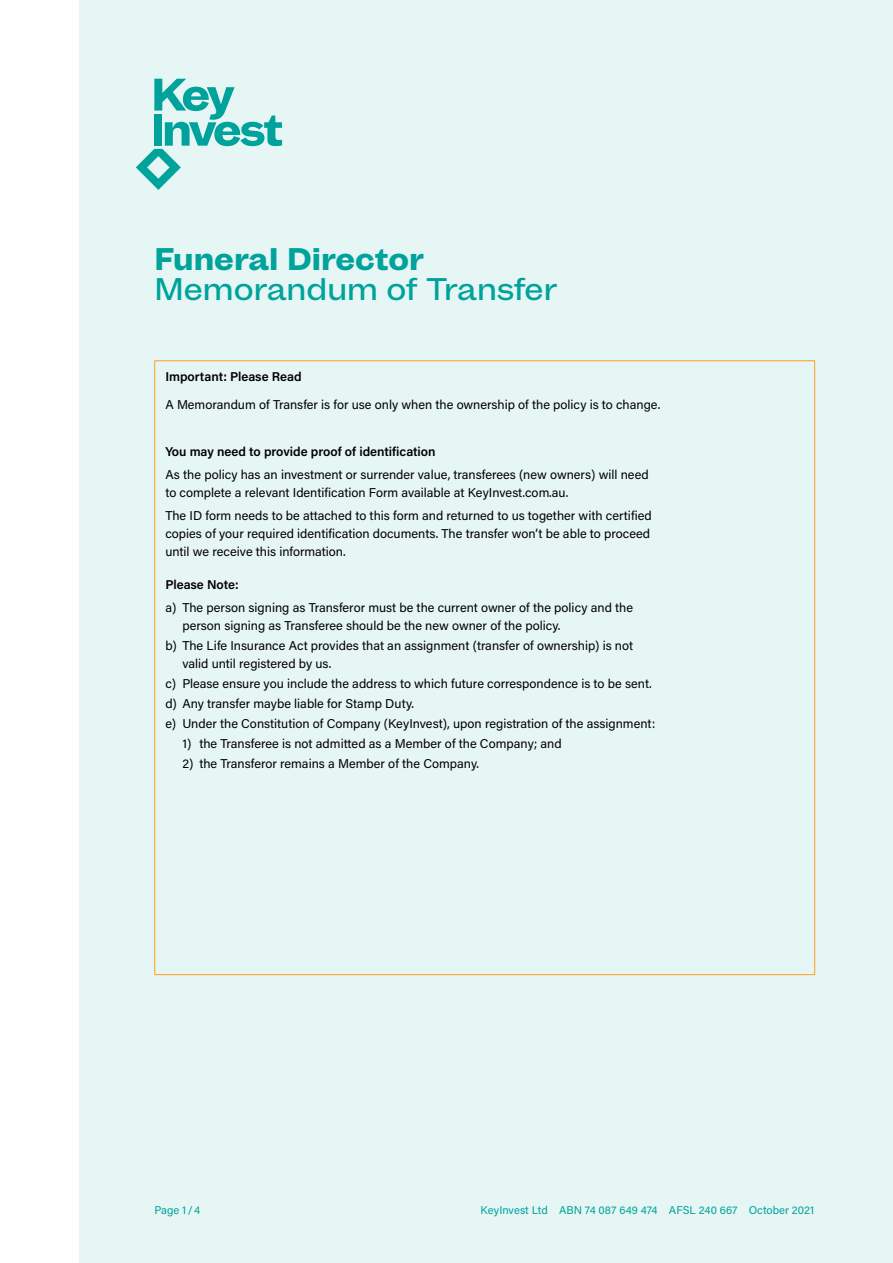
<style>
.page{position:relative;width:893px;height:1263px;background:#fff}
.page>*{position:absolute;margin:0;border:0;box-sizing:border-box;transform-origin:0 0}
.t1{font:500 30px "Mint Grotesk V1.1";color:#00a39b}
.t2{font:800 30px "Mint Grotesk V1.1";color:#00a39b}
.t3{font:12.75px/17.9px "Acumin Pro";color:#000}
.t4{font:600 12.75px "Acumin Pro";color:#000}
.t5{font:11.25px "Acumin Pro";color:#00a39b}
</style>
<div class="page">
<div style="left:79px;top:0;width:814px;height:1263px;background:#e6f6f5"></div>
<svg style="left:136px;top:79px;width:146px;height:111px"></svg>
<hr style="left:154px;top:360px;width:661px;height:1px;background:#ff9e1b">
<hr style="left:154px;top:361px;width:1px;height:613px;background:#ff9e1b">
<hr style="left:814px;top:361px;width:1px;height:613px;background:#ff9e1b">
<hr style="left:154px;top:974px;width:661px;height:1px;background:#ff9e1b">
<h1 class="t2" style="left:154px;top:240px;width:271px">Funeral Director</h1>
<h1 class="t1" style="left:154px;top:270px;width:404px">Memorandum of Transfer</h1>
<p class="t4" style="left:165px;top:367px;width:138px">Important: Please Read</p>
<p class="t3" style="left:165px;top:395px;width:496px">A Memorandum of Transfer is for use only when the ownership of the policy is to change.</p>
<p class="t4" style="left:165px;top:442px;width:272px">You may need to provide proof of identification</p>
<p class="t3" style="left:165px;top:465px;width:485px">As the policy has an investment or surrender value, transferees (new owners) will need to complete a relevant Identification Form available at KeyInvest.com.au.</p>
<p class="t3" style="left:165px;top:506px;width:488px">The ID form needs to be attached to this form and returned to us together with certified copies of your required identification documents. The transfer won’t be able to proceed until we receive this information.</p>
<p class="t4" style="left:165px;top:576px;width:75px">Please Note:</p>
<p class="t3" style="left:182px;top:599px;width:452px;text-indent:-17px">a) The person signing as Transferor must be the current owner of the policy and the person signing as Transferee should be the new owner of the policy.</p>
<p class="t3" style="left:182px;top:636px;width:452px;text-indent:-17px">b) The Life Insurance Act provides that an assignment (transfer of ownership) is not valid until registered by us.</p>
<p class="t3" style="left:165px;top:673px;width:491px;line-height:20px">c) Please ensure you include the address to which future correspondence is to be sent. d) Any transfer maybe liable for Stamp Duty.<br>e) Under the Constitution of Company (KeyInvest), upon registration of the assignment:</p>
<p class="t3" style="left:182px;top:734px;width:381px">1) the Transferee is not admitted as a Member of the Company; and</p>
<p class="t3" style="left:182px;top:754px;width:298px">2) the Transferor remains a Member of the Company.</p>
<p class="t5" style="left:154px;top:1202px;width:47px">Page 1 /4</p>
<p class="t5" style="left:481px;top:1202px;width:335px">KeyInvest Ltd ABN 74 087 649 474 AFSL 240 667 October 2021</p>
</div>
